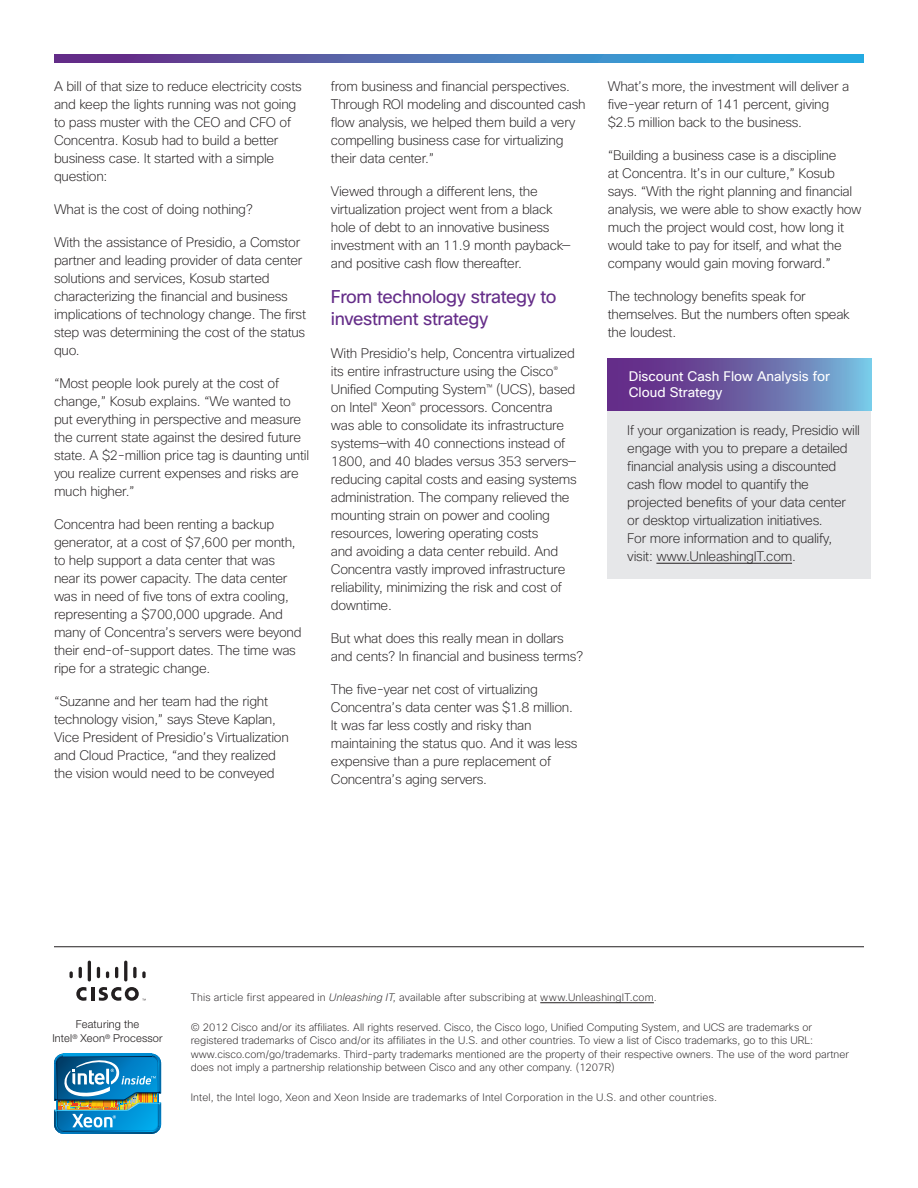
<style>
.page{position:relative;width:918px;height:1188px;background:#fff}
.page>*{position:absolute;margin:0;border:0;box-sizing:border-box;transform-origin:0 0}
.t1{font:18px/22.5px "Cisco Sans";letter-spacing:-.02em;color:#652d89}
.t2{font:200 13.5px/18px "Cisco Sans";letter-spacing:-.02em;color:#231f20}
.t3{font:13.5px/16.5px "Cisco Sans";color:#fff}
.t4{font:300 10.95px/14.1px "Helvetica Neue";letter-spacing:.015em;color:#231f20;text-align:center}
.t5{font:200 10.5px/13.5px "Cisco Sans";color:#231f20}
.t6{font:200 10.5px "Cisco Sans";letter-spacing:.02em;color:#231f20}
.s1{font-style:italic}
</style>
<div class="page">
<svg style="left:54px;top:54px;width:810px;height:9px;background:#4874b7"></svg>
<hr style="left:540px;top:1002px;width:114px;height:1px;background:#231f20">
<hr style="left:54px;top:946px;width:810px;height:1px;background:#231f20">
<svg style="left:69px;top:971px;width:4px;height:7px"></svg>
<svg style="left:79px;top:967px;width:3px;height:11px"></svg>
<hr style="left:88px;top:961px;width:3px;height:20px;background:#231f20;border-radius:2px">
<svg style="left:97px;top:967px;width:3px;height:11px"></svg>
<svg style="left:106px;top:971px;width:3px;height:7px"></svg>
<svg style="left:115px;top:967px;width:3px;height:11px"></svg>
<hr style="left:124px;top:961px;width:3px;height:20px;background:#231f20;border-radius:2px">
<svg style="left:133px;top:967px;width:4px;height:11px"></svg>
<svg style="left:142px;top:971px;width:4px;height:7px"></svg>
<svg style="left:76px;top:987px;width:70px;height:14px"></svg>
<img style="left:54px;top:1054px;width:107px;height:80px">
<svg style="left:608px;top:358px;width:263px;height:53px;background:#6b65a8"></svg>
<div style="left:608px;top:411px;width:263px;height:167px;background:#e6e7e9"></div>
<hr style="left:656px;top:563px;width:136px;height:1px;background:#231f20">
<p class="t2" style="left:54px;top:77px;width:249px">A bill of that size to reduce electricity costs and keep the lights running was not going to pass muster with the CEO and CFO of Concentra. Kosub had to build a better business case. It started with a simple question:</p>
<p class="t2" style="left:54px;top:200px;width:200px">What is the cost of doing nothing?</p>
<p class="t2" style="left:54px;top:233px;width:254px">With the assistance of Presidio, a Comstor partner and leading provider of data center solutions and services, Kosub started characterizing the financial and business implications of technology change. The first step was determining the cost of the status quo.</p>
<p class="t2" style="left:54px;top:374px;width:257px">“Most people look purely at the cost of change,” Kosub explains. “We wanted to put everything in perspective and measure the current state against the desired future state. A $2-million price tag is daunting until you realize current expenses and risks are much higher.”</p>
<p class="t2" style="left:54px;top:515px;width:249px">Concentra had been renting a backup generator, at a cost of $7,600 per month, to help support a data center that was near its power capacity. The data center was in need of five tons of extra cooling, representing a $700,000 upgrade. And many of Concentra’s servers were beyond their end-of-support dates. The time was ripe for a strategic change.</p>
<p class="t2" style="left:54px;top:692px;width:236px">“Suzanne and her team had the right technology vision,” says Steve Kaplan, Vice President of Presidio’s Virtualization and Cloud Practice, “and they realized the vision would need to be conveyed</p>
<p class="t2" style="left:331px;top:77px;width:256px">from business and financial perspectives.<br>Through ROI modeling and discounted cash flow analysis, we helped them build a very compelling business case for virtualizing their data center.”</p>
<p class="t2" style="left:331px;top:182px;width:241px">Viewed through a different lens, the virtualization project went from a black hole of debt to an innovative business investment with an 11.9 month payback— and positive cash flow thereafter.</p>
<h1 class="t1" style="left:331px;top:285px;width:227px">From technology strategy to investment strategy</h1>
<p class="t2" style="left:331px;top:344px;width:248px">With Presidio’s help, Concentra virtualized its entire infrastructure using the Cisco<sup>® </sup>Unified Computing System<sup>™</sup> (UCS), based on Intel<sup>®</sup> Xeon<sup>®</sup> processors. Concentra was able to consolidate its infrastructure systems—with 40 connections instead of 1800, and 40 blades versus 353 servers— reducing capital costs and easing systems administration. The company relieved the mounting strain on power and cooling resources, lowering operating costs<br>and avoiding a data center rebuild. And Concentra vastly improved infrastructure reliability, minimizing the risk and cost of downtime.</p>
<p class="t2" style="left:331px;top:629px;width:254px">But what does this really mean in dollars and cents? In financial and business terms?</p>
<p class="t2" style="left:331px;top:680px;width:248px">The five-year net cost of virtualizing Concentra’s data center was $1.8 million.<br>It was far less costly and risky than maintaining the status quo. And it was less expensive than a pure replacement of Concentra’s aging servers.</p>
<p class="t2" style="left:608px;top:77px;width:243px">What’s more, the investment will deliver a five-year return of 141 percent, giving $2.5 million back to the business.</p>
<p class="t2" style="left:608px;top:146px;width:255px">“Building a business case is a discipline<br>at Concentra. It’s in our culture,” Kosub says. “With the right planning and financial analysis, we were able to show exactly how much the project would cost, how long it would take to pay for itself, and what the company would gain moving forward.”</p>
<p class="t2" style="left:608px;top:287px;width:244px">The technology benefits speak for themselves. But the numbers often speak the loudest.</p>
<p class="t3" style="left:629px;top:368px;width:203px">Discount Cash Flow Analysis for<br>Cloud Strategy</p>
<p class="t2" style="left:627px;top:421px;width:234px">If your organization is ready, Presidio will engage with you to prepare a detailed financial analysis using a discounted cash flow model to quantify the projected benefits of your data center or desktop virtualization initiatives.<br>For more information and to qualify, visit: www.UnleashingIT.com.</p>
<p class="t4" style="left:52px;top:1017px;width:112px">Featuring the<br>Intel<sup>®</sup> Xeon<sup>®</sup> Processor</p>
<p class="t5" style="left:191px;top:991px;width:468px">This article first appeared in <span class="s1">Unleashing IT</span>, available after subscribing at www.UnleashingIT.com.</p>
<p class="t5" style="left:191px;top:1020px;width:660px">© 2012 Cisco and/or its affiliates. All rights reserved. Cisco, the Cisco logo, Unified Computing System, and UCS are trademarks or registered trademarks of Cisco and/or its affiliates in the U.S. and other countries. To view a list of Cisco trademarks, go to this URL: www.cisco.com/go/trademarks. Third-party trademarks mentioned are the property of their respective owners. The use of the word partner does not imply a partnership relationship between Cisco and any other company. (1207R)</p>
<p class="t6" style="left:191px;top:1091px;width:528px">Intel, the Intel logo, Xeon and Xeon Inside are trademarks of Intel Corporation in the U.S. and other countries.</p>
</div>
